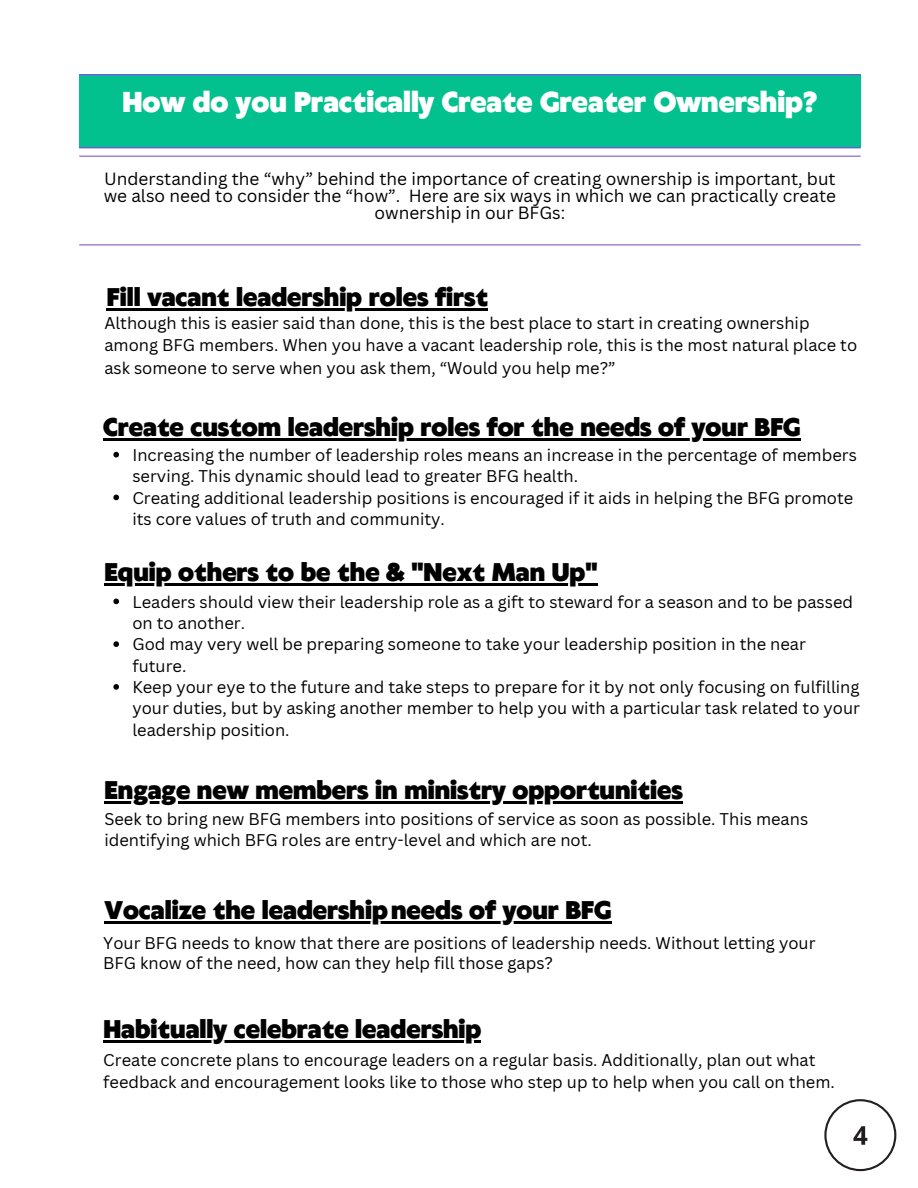
<style>
.page{position:relative;width:918px;height:1188px;background:#fff}
.page>*{position:absolute;margin:0;border:0;box-sizing:border-box;transform-origin:0 0}
.t1{font:900 27px "Klein Text";color:#fff}
.t2{font:900 24px "Klein Text";color:#000}
.t3{font:17.25px/16.8px "Canva Sans";color:#000;text-align:center}
.t4{font:16.5px/21.3px "Canva Sans";color:#000}
</style>
<div class="page">
<div style="left:79px;top:74px;width:782px;height:74px;background:#03c18e"></div>
<hr style="left:79px;top:74px;width:782px;height:1px;background:#894df8">
<hr style="left:79px;top:147px;width:782px;height:1px;background:#894df8">
<hr style="left:79px;top:156px;width:782px;height:1px;background:#9571d8">
<hr style="left:79px;top:244px;width:782px;height:2px;background:#9571d8">
<svg style="left:824px;top:1099px;width:72px;height:72px"></svg>
<hr style="left:107px;top:308px;width:381px;height:2px;background:#000">
<svg style="left:113px;top:452px;width:6px;height:5px"></svg>
<svg style="left:113px;top:495px;width:6px;height:5px"></svg>
<hr style="left:103px;top:438px;width:698px;height:3px;background:#000">
<svg style="left:113px;top:599px;width:6px;height:5px"></svg>
<svg style="left:113px;top:641px;width:6px;height:6px"></svg>
<svg style="left:113px;top:684px;width:6px;height:6px"></svg>
<hr style="left:104px;top:584px;width:494px;height:2px;background:#000">
<hr style="left:104px;top:801px;width:579px;height:2px;background:#000">
<hr style="left:104px;top:922px;width:508px;height:2px;background:#000">
<hr style="left:103px;top:1041px;width:378px;height:2px;background:#000">
<p class="t1" style="left:122px;top:88px;width:696px">How do you Practically Create Greater Ownership?</p>
<p class="t3" style="left:104px;top:170px;width:734px">Understanding the “why” behind the importance of creating ownership is important, but we also need to consider the “how”. Here are six ways in which we can practically create ownership in our BFGs:</p>
<p class="t2" style="left:107px;top:285px;width:383px">Fill vacant leadership roles first</p>
<p class="t4" style="left:104px;top:311px;width:754px;line-height:22.5px">Although this is easier said than done, this is the best place to start in creating ownership among BFG members. When you have a vacant leadership role, this is the most natural place to ask someone to serve when you ask them, “Would you help me?”</p>
<p class="t2" style="left:103px;top:415px;width:699px">Create custom leadership roles for the needs of your BFG</p>
<p class="t4" style="left:132px;top:444px;width:726px">Increasing the number of leadership roles means an increase in the percentage of members serving. This dynamic should lead to greater BFG health.</p>
<p class="t4" style="left:132px;top:487px;width:722px">Creating additional leadership positions is encouraged if it aids in helping the BFG promote its core values of truth and community.</p>
<p class="t2" style="left:104px;top:560px;width:495px">Equip others to be the &amp; "Next Man Up"</p>
<p class="t4" style="left:132px;top:591px;width:722px">Leaders should view their leadership role as a gift to steward for a season and to be passed on to another.</p>
<p class="t4" style="left:132px;top:633px;width:675px">God may very well be preparing someone to take your leadership position in the near future.</p>
<p class="t4" style="left:132px;top:676px;width:729px;text-align:justify">Keep your eye to the future and take steps to prepare for it by not only focusing on fulfilling your duties, but by asking another member to help you with a particular task related to your leadership position.</p>
<p class="t2" style="left:104px;top:778px;width:580px">Engage new members in ministry opportunities</p>
<p class="t4" style="left:104px;top:808px;width:705px">Seek to bring new BFG members into positions of service as soon as possible. This means identifying which BFG roles are entry-level and which are not.</p>
<p class="t2" style="left:104px;top:898px;width:509px">Vocalize the leadershipneeds of your BFG</p>
<p class="t4" style="left:103px;top:933px;width:714px;line-height:20.2px">Your BFG needs to know that there are positions of leadership needs. Without letting your<br>BFG know of the need, how can they help fill those gaps?</p>
<p class="t2" style="left:103px;top:1017px;width:379px">Habitually celebrate leadership</p>
<p class="t4" style="left:103px;top:1049px;width:733px">Create concrete plans to encourage leaders on a regular basis. Additionally, plan out what feedback and encouragement looks like to those who step up to help when you call on them.</p>
</div>
